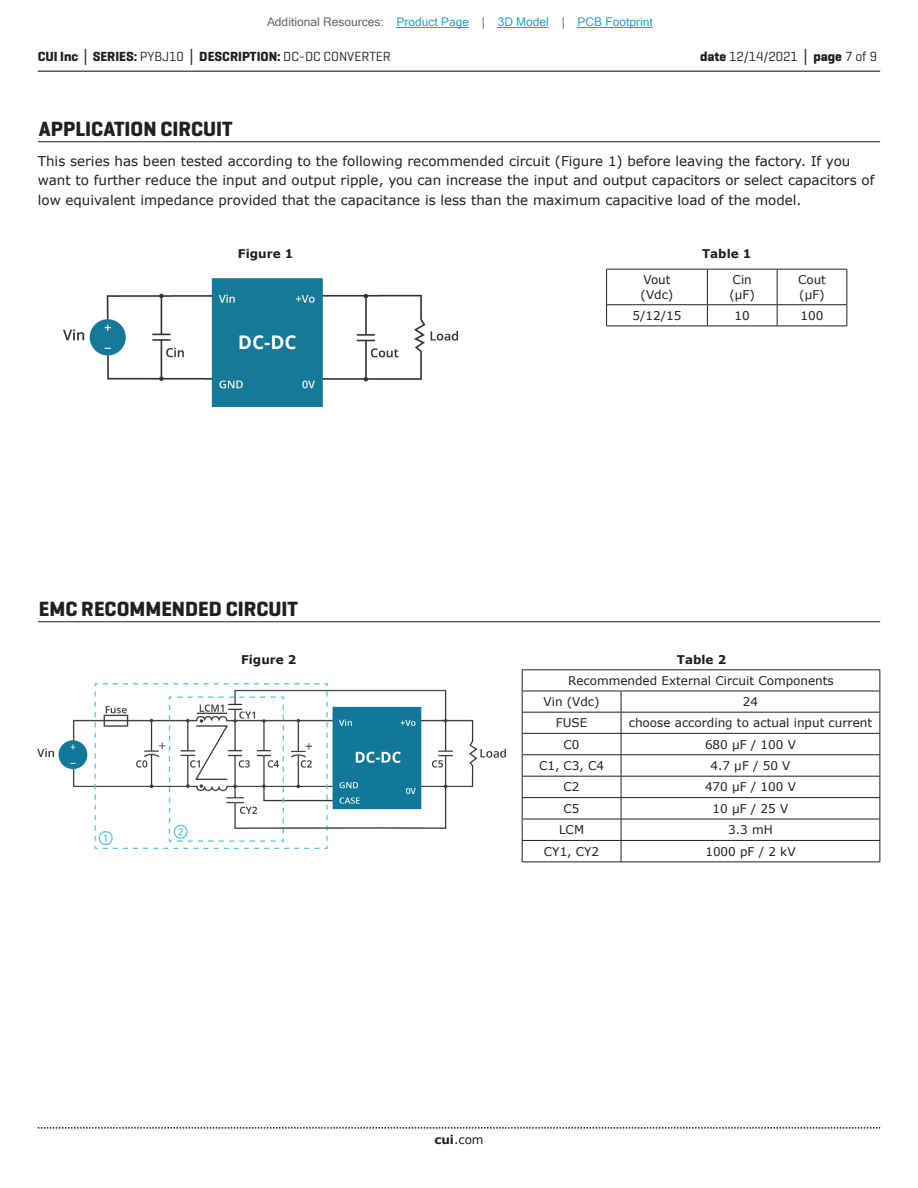
<style>
.page{position:relative;width:918px;height:1188px;background:#fff}
.page>*{position:absolute;margin:0;border:0;box-sizing:border-box;transform-origin:0 0}
.t1{font:700 21px "Geogrotesque";color:#231f20}
.t2{font:13.5px/19.5px "Verdana";color:#231f20}
.t3{font:700 13.5px "Geogrotesque";color:#231f20}
.t4{font:13.5px "Geogrotesque";color:#231f20}
.t5{font:12px/14.4px "Verdana";color:#231f20}
.t6{font:12px "Microsoft Sans Serif";color:#23a4c6}
.t7{font:700 12px "Verdana";color:#231f20}
.s1{color:#63676b}
.s2{font-family:"Verdana"}
.s3{font-weight:400}
.s4{font-weight:700}
.s5{font-family:"Verdana";font-weight:700}
</style>
<div class="page">
<hr style="left:38px;top:71px;width:842px;height:1px;background:#231f20">
<svg style="left:38px;top:1127px;width:842px;height:2px"></svg>
<hr style="left:38px;top:141px;width:842px;height:1px;background:#231f20">
<hr style="left:606px;top:269px;width:101px;height:1px;background:#231f20">
<hr style="left:606px;top:270px;width:1px;height:34px;background:#231f20">
<hr style="left:707px;top:269px;width:70px;height:1px;background:#231f20">
<hr style="left:707px;top:270px;width:1px;height:34px;background:#231f20">
<hr style="left:777px;top:269px;width:70px;height:1px;background:#231f20">
<hr style="left:777px;top:270px;width:1px;height:34px;background:#231f20">
<hr style="left:846px;top:270px;width:1px;height:34px;background:#231f20">
<hr style="left:606px;top:304px;width:101px;height:1px;background:#231f20">
<svg style="left:606px;top:305px;width:1px;height:21px"></svg>
<hr style="left:707px;top:304px;width:70px;height:1px;background:#231f20">
<svg style="left:707px;top:305px;width:1px;height:21px"></svg>
<hr style="left:777px;top:304px;width:70px;height:1px;background:#231f20">
<svg style="left:777px;top:305px;width:1px;height:21px"></svg>
<svg style="left:846px;top:305px;width:1px;height:21px"></svg>
<hr style="left:606px;top:326px;width:101px;height:1px;background:#231f20">
<hr style="left:707px;top:326px;width:70px;height:1px;background:#231f20">
<hr style="left:777px;top:326px;width:70px;height:1px;background:#231f20">
<hr style="left:38px;top:621px;width:842px;height:1px;background:#231f20">
<hr style="left:522px;top:669px;width:99px;height:1px;background:#231f20">
<hr style="left:621px;top:669px;width:259px;height:1px;background:#231f20">
<hr style="left:522px;top:691px;width:99px;height:1px;background:#231f20">
<hr style="left:621px;top:691px;width:259px;height:1px;background:#231f20">
<hr style="left:522px;top:712px;width:99px;height:1px;background:#231f20">
<hr style="left:621px;top:712px;width:259px;height:1px;background:#231f20">
<hr style="left:522px;top:733px;width:99px;height:1px;background:#231f20">
<hr style="left:621px;top:733px;width:259px;height:1px;background:#231f20">
<hr style="left:522px;top:754px;width:99px;height:1px;background:#231f20">
<hr style="left:621px;top:754px;width:259px;height:1px;background:#231f20">
<hr style="left:522px;top:776px;width:99px;height:1px;background:#231f20">
<hr style="left:621px;top:776px;width:259px;height:1px;background:#231f20">
<hr style="left:522px;top:797px;width:99px;height:1px;background:#231f20">
<hr style="left:621px;top:797px;width:259px;height:1px;background:#231f20">
<hr style="left:522px;top:819px;width:99px;height:1px;background:#231f20">
<hr style="left:621px;top:819px;width:259px;height:1px;background:#231f20">
<hr style="left:522px;top:840px;width:99px;height:1px;background:#231f20">
<svg style="left:522px;top:670px;width:1px;height:191px"></svg>
<hr style="left:621px;top:840px;width:259px;height:1px;background:#231f20">
<svg style="left:621px;top:691px;width:1px;height:170px"></svg>
<svg style="left:879px;top:670px;width:1px;height:191px"></svg>
<hr style="left:522px;top:861px;width:99px;height:1px;background:#231f20">
<hr style="left:621px;top:861px;width:259px;height:1px;background:#231f20">
<img style="left:38px;top:683px;width:468px;height:166px">
<img style="left:63px;top:278px;width:395px;height:129px">
<hr style="left:397px;top:27px;width:72px;height:1px;background:#23a4c6">
<hr style="left:498px;top:27px;width:51px;height:1px;background:#23a4c6">
<hr style="left:578px;top:27px;width:75px;height:1px;background:#23a4c6">
<p class="t6" style="left:267px;top:15px;width:387px"><span class="s1">Additional Resources:</span> Product Page <span class="s1">|</span> 3D Model <span class="s1">|</span> PCB Footprint</p>
<p class="t3" style="left:38px;top:48px;width:355px">CUI Inc <span class="s2">│</span> SERIES: <span class="s3">PYBJ10</span> <span class="s2">│</span> DESCRIPTION: <span class="s3">DC-DC CONVERTER</span></p>
<p class="t4" style="left:700px;top:48px;width:179px"><span class="s4">date</span> 12/14/2021 <span class="s5">│</span> <span class="s4">page</span> 7 of 9</p>
<h1 class="t1" style="left:39px;top:116px;width:195px">APPLICATION CIRCUIT</h1>
<p class="t2" style="left:38px;top:151px;width:838px">This series has been tested according to the following recommended circuit (Figure 1) before leaving the factory. If you want to further reduce the input and output ripple, you can increase the input and output capacitors or select capacitors of low equivalent impedance provided that the capacitance is less than the maximum capacitive load of the model.</p>
<p class="t7" style="left:238px;top:246px;width:57px">Figure 1</p>
<p class="t7" style="left:702px;top:246px;width:51px">Table 1</p>
<p class="t5" style="left:641px;top:273px;width:34px">Vout (Vdc)</p>
<p class="t5" style="left:730px;top:273px;width:27px">Cin (μF)</p>
<p class="t5" style="left:798px;top:273px;width:29px">Cout (μF)</p>
<p class="t5" style="left:632px;top:308px;width:51px">5/12/15</p>
<p class="t5" style="left:735px;top:308px;width:17px">10</p>
<p class="t5" style="left:801px;top:308px;width:24px">100</p>
<h1 class="t1" style="left:39px;top:596px;width:261px">EMC RECOMMENDED CIRCUIT</h1>
<p class="t7" style="left:241px;top:651px;width:57px">Figure 2</p>
<p class="t7" style="left:677px;top:651px;width:51px">Table 2</p>
<p class="t5" style="left:544px;top:670px;width:292px;line-height:21.1px;text-indent:25px">Recommended External Circuit Components<br>Vin (Vdc)</p>
<p class="t5" style="left:743px;top:694px;width:17px">24</p>
<p class="t5" style="left:556px;top:716px;width:33px">FUSE</p>
<p class="t5" style="left:629px;top:716px;width:245px">choose according to actual input current</p>
<p class="t5" style="left:564px;top:737px;width:18px">C0</p>
<p class="t5" style="left:705px;top:737px;width:92px">680 µF / 100 V</p>
<p class="t5" style="left:539px;top:758px;width:67px">C1, C3, C4</p>
<p class="t5" style="left:710px;top:758px;width:82px">4.7 µF / 50 V</p>
<p class="t5" style="left:564px;top:780px;width:18px">C2</p>
<p class="t5" style="left:705px;top:780px;width:92px">470 µF / 100 V</p>
<p class="t5" style="left:564px;top:801px;width:18px">C5</p>
<p class="t5" style="left:713px;top:801px;width:77px">10 µF / 25 V</p>
<p class="t5" style="left:559px;top:823px;width:27px">LCM</p>
<p class="t5" style="left:728px;top:823px;width:46px">3.3 mH</p>
<p class="t5" style="left:544px;top:844px;width:57px">CY1, CY2</p>
<p class="t5" style="left:705px;top:844px;width:92px">1000 pF / 2 kV</p>
<p class="t5" style="left:434px;top:1132px;width:51px"><span class="s4">cui</span>.com</p>
</div>
